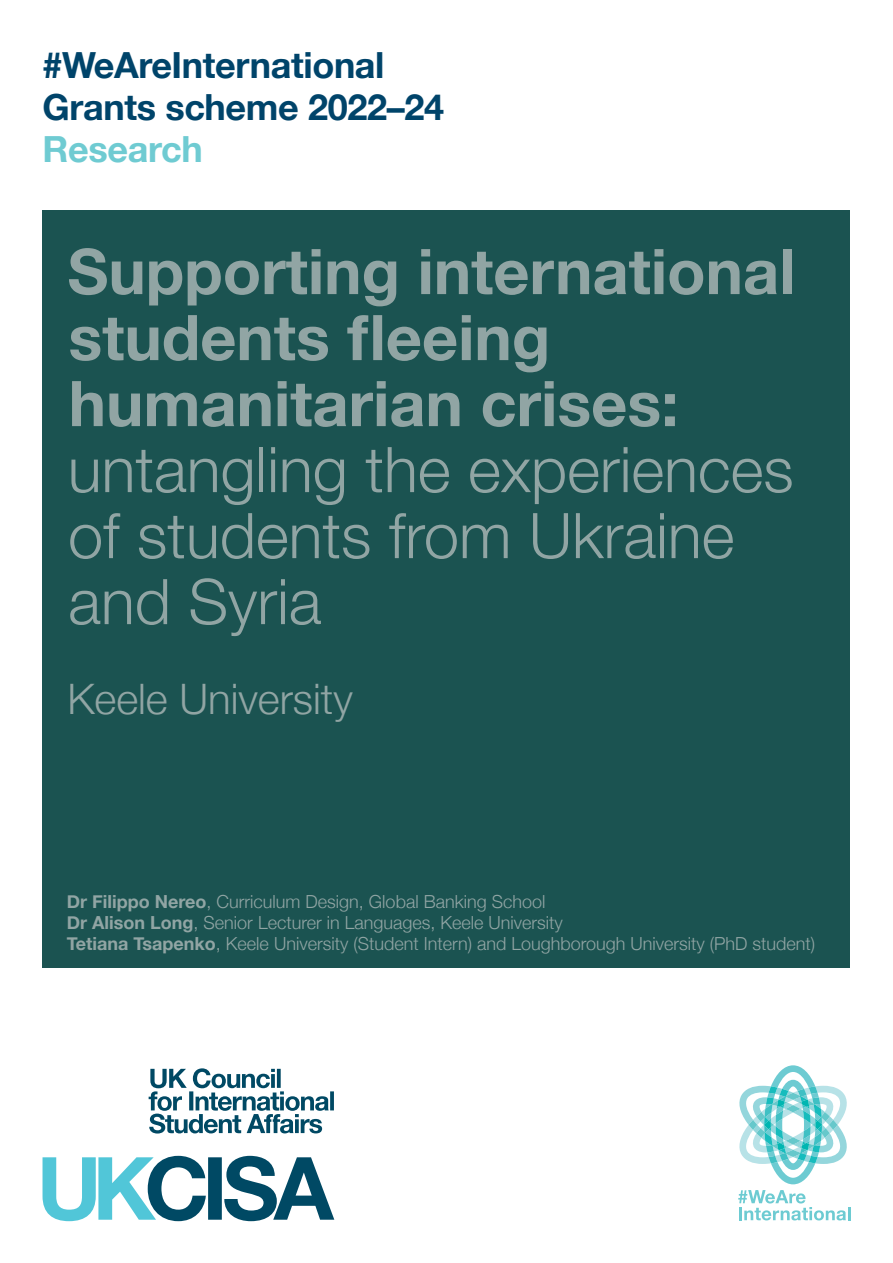
<style>
.page{position:relative;width:893px;height:1263px;background:#fff}
.page>*{position:absolute;margin:0;border:0;box-sizing:border-box;transform-origin:0 0}
.t1{font:700 63px/66px "Helvetica Neue";color:#91a5a4}
.t2{font:300 42px "Helvetica Neue";color:#91a5a4}
.t3{font:700 36px "Helvetica Neue";letter-spacing:-.01em;color:#00446a}
.t4{font:700 36px "Helvetica Neue";letter-spacing:-.01em;color:#6fcbd2}
.t5{font:300 18px "Helvetica Neue";color:#91a5a4}
.s1{font-weight:300}
.s2{font-weight:700}
</style>
<div class="page">
<div style="left:43px;top:211px;width:807px;height:757px;background:#1b5351"></div>
<svg style="left:738px;top:1190px;width:112px;height:30px"></svg>
<svg style="left:739px;top:1065px;width:108px;height:119px"></svg>
<svg style="left:149px;top:1068px;width:185px;height:65px"></svg>
<svg style="left:43px;top:1156px;width:291px;height:65px"></svg>
<p class="t3" style="left:43px;top:37px;width:344px">#WeAreInternational</p>
<p class="t3" style="left:43px;top:79px;width:403px">Grants scheme 2022–24</p>
<p class="t4" style="left:43px;top:121px;width:162px">Research</p>
<p class="t1" style="left:67px;top:240px;width:729px">Supporting international students fleeing humanitarian crises: <span class="s1">untangling the experiences of students from Ukraine and Syria</span></p>
<p class="t2" style="left:67px;top:665px;width:287px">Keele University</p>
<p class="t5" style="left:67px;top:887px;width:480px"><span class="s2">Dr Filippo Nereo</span>, Curriculum Design, Global Banking School</p>
<p class="t5" style="left:67px;top:908px;width:497px"><span class="s2">Dr Alison Long</span>, Senior Lecturer in Languages, Keele University</p>
<p class="t5" style="left:67px;top:929px;width:750px"><span class="s2">Tetiana Tsapenko</span>, Keele University (Student Intern) and Loughborough University (PhD student)</p>
</div>
